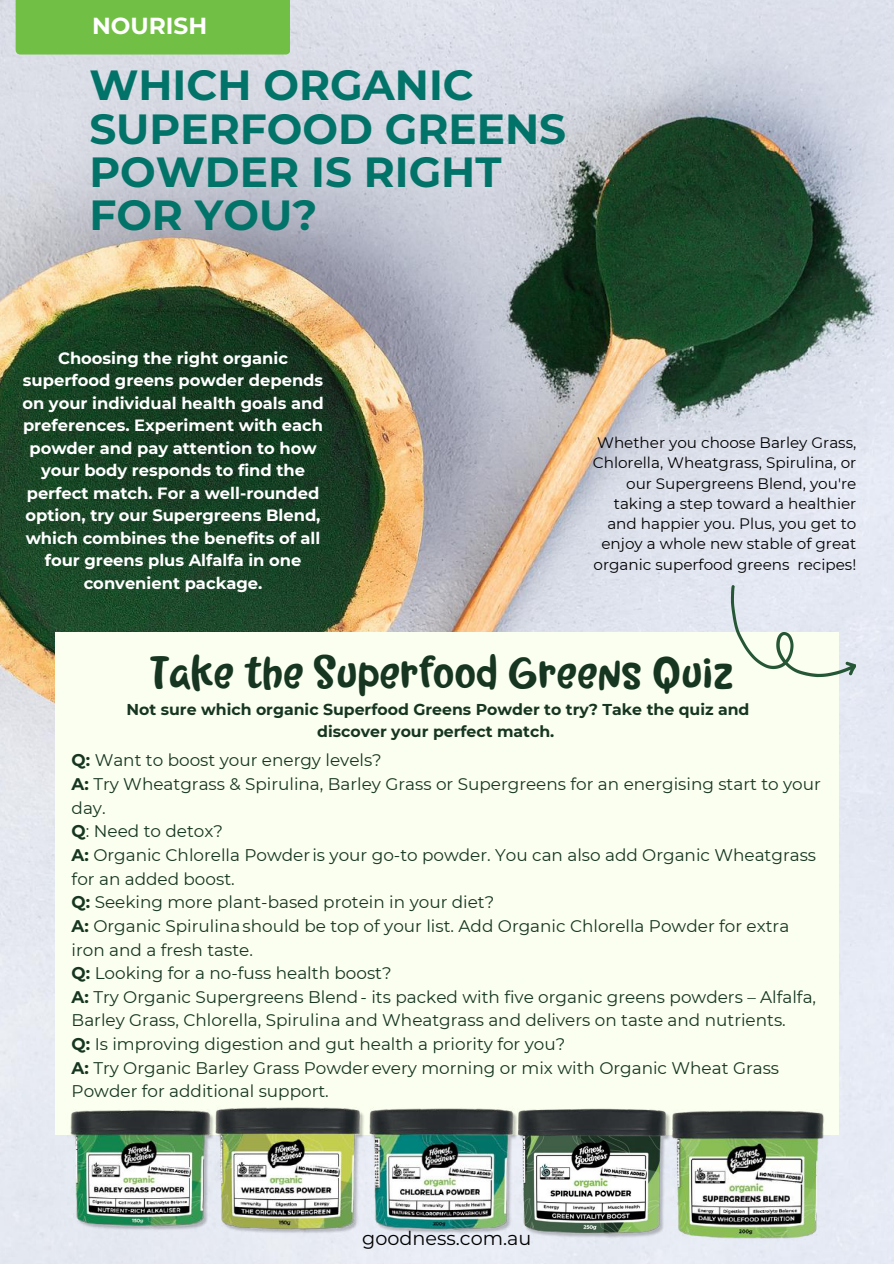
<style>
.page{position:relative;width:894px;height:1264px;background:#fff}
.page>*{position:absolute;margin:0;border:0;box-sizing:border-box;transform-origin:0 0}
.t1{font:49.05px "Milkand Honey";color:#163622}
.t2{font:700 42.15px/43.2px "Montserrat";color:#027368}
.t3{font:700 23.25px "Montserrat";color:#fff}
.t4{font:19.2px "Montserrat";color:#000}
.t5{font:16.8px/23.7px "Montserrat";color:#163622}
.t6{font:700 16.35px/22.5px "Montserrat";color:#fff;text-align:center}
.t7{font:700 15.75px/21.3px "Montserrat";color:#163622;text-align:center}
.t8{font:15.15px/20.2px "Montserrat";color:#000;text-align:right}
.s1{font-weight:700}
</style>
<div class="page">
<img style="left:0;top:0;width:893px;height:1263px">
<div style="left:55px;top:631px;width:783px;height:503px;background:#fbffef"></div>
<img style="left:55px;top:1110px;width:144px;height:134px">
<img style="left:199px;top:1107px;width:154px;height:141px">
<img style="left:688px;top:1110px;width:150px;height:141px">
<img style="left:501px;top:1108px;width:187px;height:145px">
<img style="left:353px;top:1108px;width:182px;height:140px">
<svg style="left:730px;top:585px;width:125px;height:92px"></svg>
<div style="left:16px;top:0;width:274px;height:55px;background:#71bf44"></div>
<h3 class="t3" style="left:92px;top:12px;width:117px">NOURISH</h3>
<h2 class="t2" style="left:89px;top:64px;width:478px">WHICH ORGANIC<br>SUPERFOOD GREENS<br>POWDER IS RIGHT<br>FOR YOU?</h2>
<p class="t6" style="left:22px;top:346px;width:303px">Choosing the right organic superfood greens powder depends on your individual health goals and preferences. Experiment with each powder and pay attention to how your body responds to find the perfect match. For a well-rounded option, try our Supergreens Blend, which combines the benefits of all four greens plus Alfalfa in one convenient package.</p>
<p class="t8" style="left:592px;top:432px;width:265px">Whether you choose Barley Grass, Chlorella, Wheatgrass, Spirulina, or our Supergreens Blend, you're taking a step toward a healthier and happier you. Plus, you get to enjoy a whole new stable of great organic superfood greens recipes!</p>
<h1 class="t1" style="left:150px;top:652px;width:585px">Take the Superfood Greens Quiz</h1>
<p class="t7" style="left:126px;top:699px;width:624px">Not sure which organic Superfood Greens Powder to try? Take the quiz and discover your perfect match.</p>
<p class="t5" style="left:72px;top:748px;width:750px"><span class="s1">Q:</span> Want to boost your energy levels?<br><span class="s1">A:</span> Try Wheatgrass &amp; Spirulina, Barley Grass or Supergreens for an energising start to your day.<br><span class="s1">Q</span>: Need to detox?<br><span class="s1">A:</span> Organic Chlorella Powder is your go-to powder. You can also add Organic Wheatgrass for an added boost.<br><span class="s1">Q:</span> Seeking more plant-based protein in your diet?<br><span class="s1">A:</span> Organic Spirulinashould be top of your list. Add Organic Chlorella Powder for extra iron and a fresh taste.<br><span class="s1">Q:</span> Looking for a no-fuss health boost?<br><span class="s1">A:</span> Try Organic Supergreens Blend- its packed with five organic greens powders – Alfalfa, Barley Grass, Chlorella, Spirulina and Wheatgrass and delivers on taste and nutrients.<br><span class="s1">Q:</span> Is improving digestion and gut health a priority for you?<br><span class="s1">A:</span> Try Organic Barley Grass Powderevery morning or mix with Organic Wheat Grass Powder for additional support.</p>
<p class="t4" style="left:362px;top:1225px;width:171px">goodness.com.au</p>
</div>
